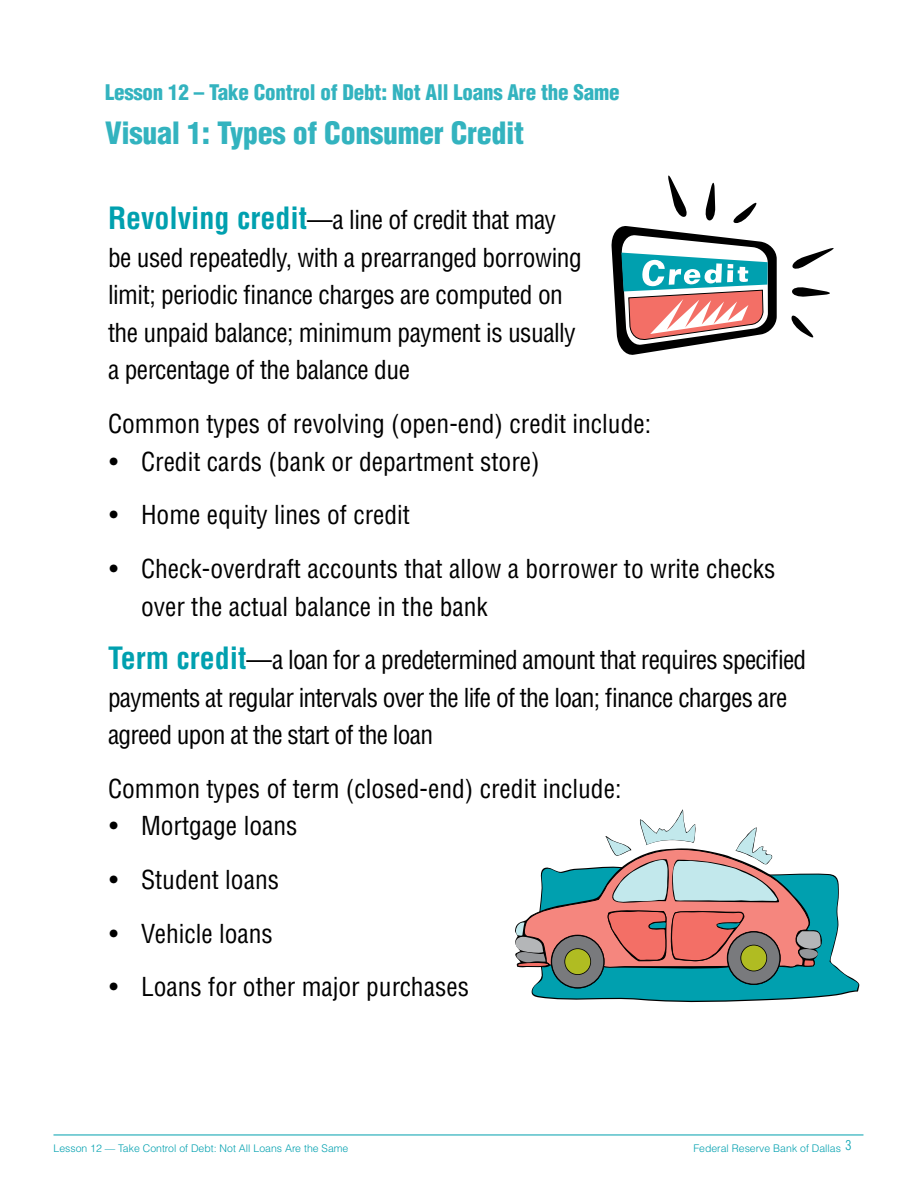
<style>
.page{position:relative;width:918px;height:1188px;background:#fff}
.page>*{position:absolute;margin:0;border:0;box-sizing:border-box;transform-origin:0 0}
.t1{font:900 condensed 30px "Helvetica";letter-spacing:-.01em;color:#33b3bf}
.t2{font:condensed 25.5px/37.5px "Helvetica";letter-spacing:-.02em;color:#000}
.t3{font:condensed 25.5px/37.5px "Helvetica";color:#000}
.t4{font:900 condensed 21px "Helvetica";letter-spacing:-.01em;color:#33b3bf}
.t5{font:300 10.5px "Helvetica";color:#00a0af}
.s1{font-weight:700;font-size:30px;color:#00a0af}
</style>
<div class="page">
<hr style="left:53px;top:1135px;width:810px;height:1px;background:#00a0af">
<svg style="left:531px;top:873px;width:328px;height:129px;fill:#00a0af"></svg>
<svg style="left:551px;top:935px;width:54px;height:54px"></svg>
<div style="left:552px;top:936px;width:52px;height:52px;background:#797a7d;border-radius:50%"></div>
<svg style="left:564px;top:948px;width:27px;height:27px"></svg>
<div style="left:565px;top:949px;width:25px;height:25px;background:#b0bc22;border-radius:50%"></div>
<div style="left:728px;top:932px;width:52px;height:52px;background:#797a7d;border-radius:50%"></div>
<svg style="left:515px;top:809px;width:308px;height:161px"></svg>
<svg style="left:792px;top:248px;width:42px;height:21px"></svg>
<svg style="left:792px;top:287px;width:38px;height:10px"></svg>
<svg style="left:791px;top:315px;width:23px;height:23px"></svg>
<svg style="left:611px;top:175px;width:166px;height:180px"></svg>
<p class="t4" style="left:105px;top:79px;width:516px">Lesson 12 – Take Control of Debt: Not All Loans Are the Same</p>
<p class="t1" style="left:105px;top:114px;width:421px">Visual 1: Types of Consumer Credit</p>
<p class="t2" style="left:108px;top:201px;width:475px"><span class="s1">Revolving credit</span>—a line of credit that may be used repeatedly, with a prearranged borrowing limit; periodic finance charges are computed on the unpaid balance; minimum payment is usually a percentage of the balance due</p>
<p class="t3" style="left:108px;top:405px;width:545px">Common types of revolving (open-end) credit include:</p>
<p class="t3" style="left:110px;top:442px;width:432px">• Credit cards (bank or department store)</p>
<p class="t3" style="left:110px;top:496px;width:302px">• Home equity lines of credit</p>
<p class="t3" style="left:141px;top:550px;width:636px;text-indent:-31px">• Check-overdraft accounts that allow a borrower to write checks over the actual balance in the bank</p>
<p class="t2" style="left:108px;top:641px;width:700px"><span class="s1">Term credit</span>—a loan for a predetermined amount that requires specified payments at regular intervals over the life of the loan; finance charges are agreed upon at the start of the loan</p>
<p class="t3" style="left:108px;top:770px;width:515px">Common types of term (closed-end) credit include:</p>
<p class="t3" style="left:110px;top:807px;width:189px">• Mortgage loans</p>
<p class="t3" style="left:110px;top:861px;width:171px">• Student loans</p>
<p class="t3" style="left:110px;top:915px;width:165px">• Vehicle loans</p>
<p class="t3" style="left:110px;top:968px;width:361px">• Loans for other major purchases</p>
<p class="t5" style="left:54px;top:1142px;width:296px">Lesson 12 — Take Control of Debt: Not All Loans Are the Same</p>
<p class="t5" style="left:693px;top:1142px;width:160px">Federal Reserve Bank of Dallas <sup>3</sup></p>
</div>
